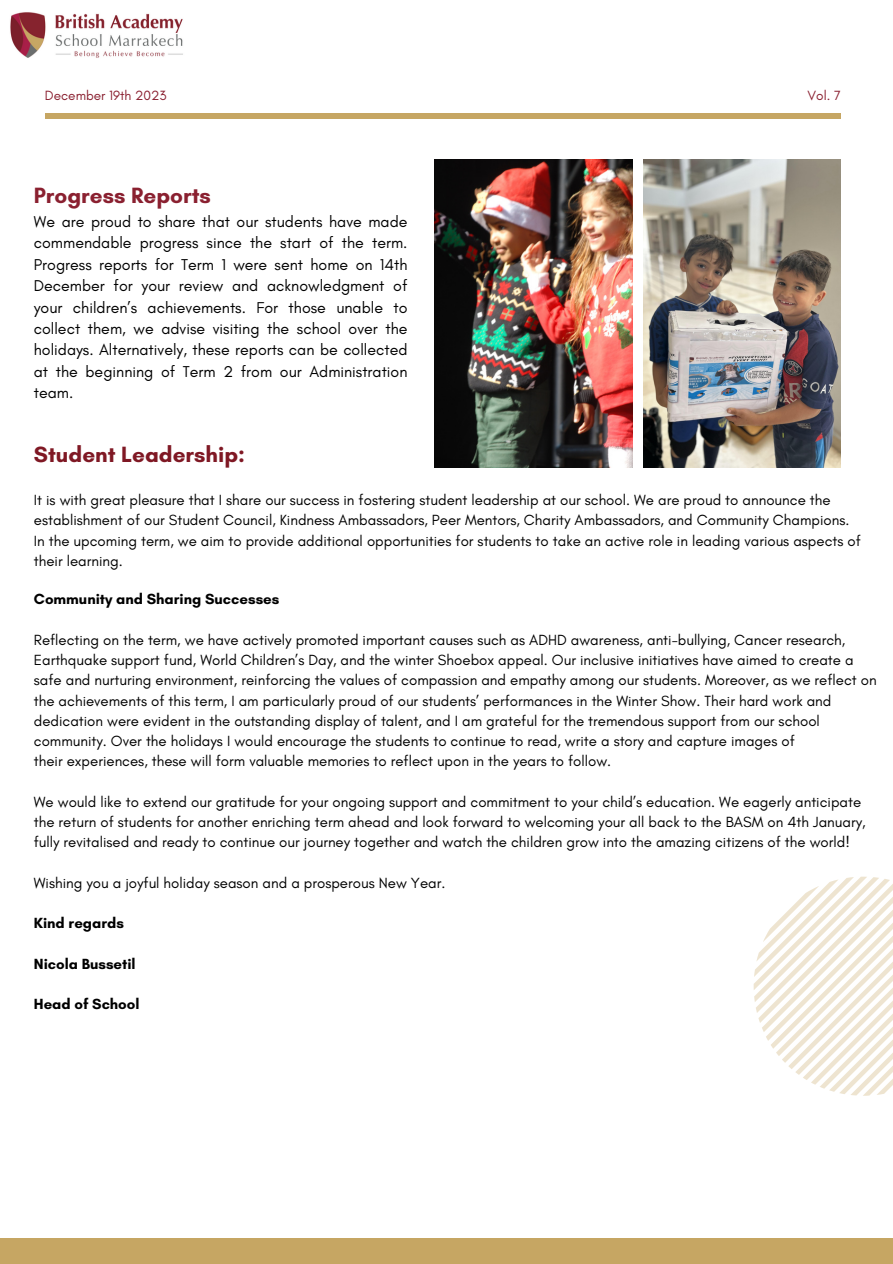
<style>
.page{position:relative;width:893px;height:1264px;background:#fff}
.page>*{position:absolute;margin:0;border:0;box-sizing:border-box;transform-origin:0 0}
.t1{font:700 22.5px "Glacial Indifference";color:#7f1824}
.t2{font:700 22.5px "Glacial Indifference";color:#8a2030}
.t3{font:15.9px/21.3px "Glacial Indifference";color:#000;text-align:justify}
.t4{font:15px/20.2px "Glacial Indifference";color:#000}
.t5{font:700 15px "Glacial Indifference";color:#000}
.t6{font:13.65px "Glacial Indifference";color:#8a2030}
</style>
<div class="page">
<div style="left:0;top:1238px;width:892px;height:25px;background:#c6a663"></div>
<svg style="left:753px;top:876px;width:139px;height:219px"></svg>
<img style="left:10px;top:12px;width:173px;height:46px">
<img style="left:434px;top:159px;width:198px;height:308px">
<img style="left:643px;top:159px;width:197px;height:308px">
<div style="left:45px;top:113px;width:795px;height:6px;background:#c6a663"></div>
<p class="t6" style="left:45px;top:86px;width:123px">December 19th 2023</p>
<p class="t6" style="left:807px;top:86px;width:35px">Vol. 7</p>
<p class="t2" style="left:34px;top:182px;width:178px">Progress Reports</p>
<p class="t3" style="left:34px;top:211px;width:375px">We are proud to share that our students have made commendable progress since the start of the term.<br>Progress reports for Term 1 were sent home on 14th December for your review and acknowledgment of your children’s achievements. For those unable to collect them, we advise visiting the school over the holidays. Alternatively, these reports can be collected at the beginning of Term 2 from our Administration team.</p>
<p class="t1" style="left:34px;top:441px;width:213px">Student Leadership:</p>
<p class="t4" style="left:34px;top:490px;width:817px">It is with great pleasure that I share our success in fostering student leadership at our school. We are proud to announce the establishment of our Student Council, Kindness Ambassadors, Peer Mentors, Charity Ambassadors, and Community Champions.</p>
<p class="t4" style="left:34px;top:530px;width:828px">In the upcoming term, we aim to provide additional opportunities for students to take an active role in leading various aspects of their learning.</p>
<p class="t5" style="left:34px;top:590px;width:247px">Community and Sharing Successes</p>
<p class="t4" style="left:34px;top:629px;width:844px">Reflecting on the term, we have actively promoted important causes such as ADHD awareness, anti-bullying, Cancer research, Earthquake support fund, World Children’s Day, and the winter Shoebox appeal. Our inclusive initiatives have aimed to create a safe and nurturing environment, reinforcing the values of compassion and empathy among our students. Moreover, as we reflect on the achievements of this term, I am particularly proud of our students’ performances in the Winter Show. Their hard work and dedication were evident in the outstanding display of talent, and I am grateful for the tremendous support from our school community. Over the holidays I would encourage the students to continue to read, write a story and capture images of</p>
<p class="t4" style="left:34px;top:751px;width:579px">their experiences, these will form valuable memories to reflect upon in the years to follow.</p>
<p class="t4" style="left:34px;top:791px;width:833px">We would like to extend our gratitude for your ongoing support and commitment to your child’s education. We eagerly anticipate the return of students for another enriching term ahead and look forward to welcoming your all back to the BASM on 4th January, fully revitalised and ready to continue our journey together and watch the children grow into the amazing citizens of the world!</p>
<p class="t4" style="left:34px;top:872px;width:413px">Wishing you a joyful holiday season and a prosperous New Year.</p>
<p class="t5" style="left:34px;top:914px;width:91px">Kind regards</p>
<p class="t5" style="left:34px;top:954px;width:103px">Nicola Bussetil</p>
<p class="t5" style="left:34px;top:995px;width:107px">Head of School</p>
</div>
